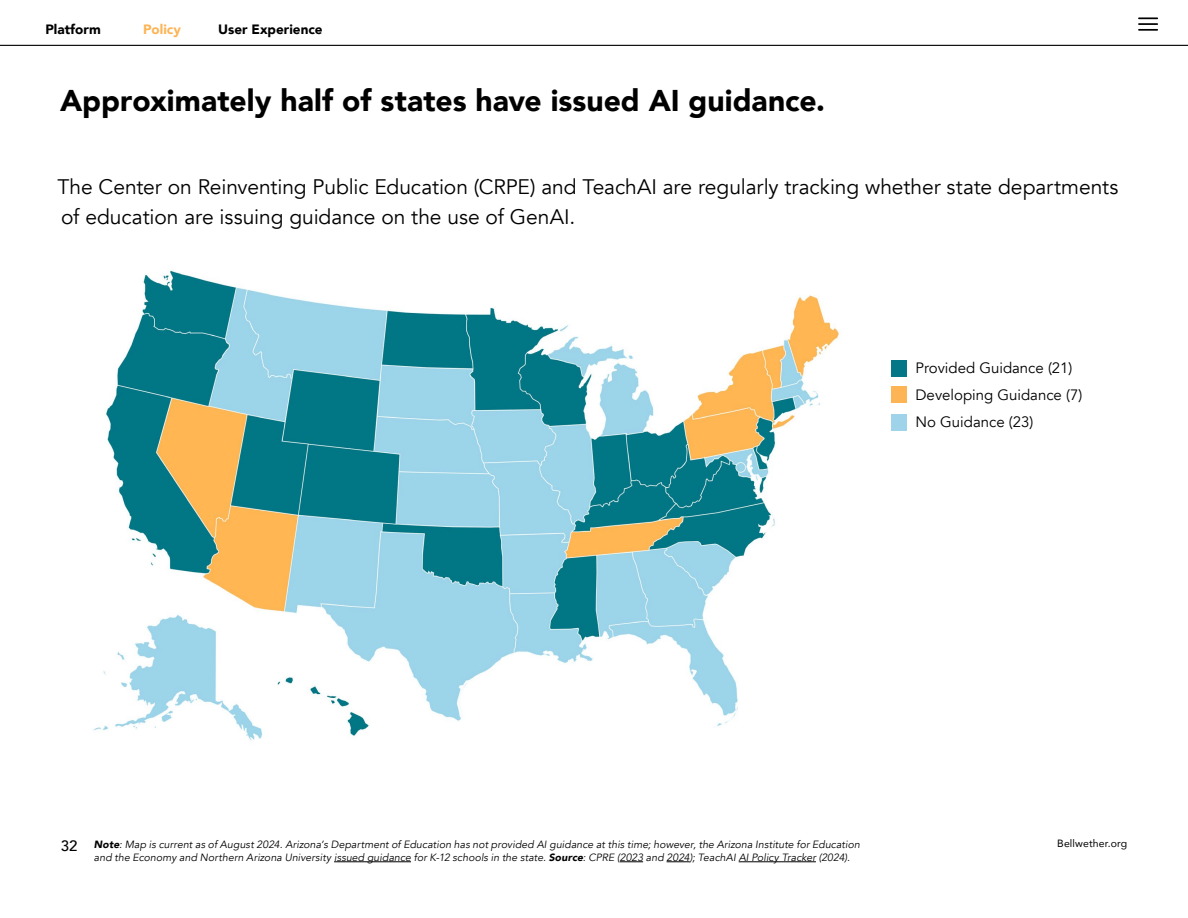
<style>
.page{position:relative;width:1188px;height:918px;background:#fff}
.page>*{position:absolute;margin:0;border:0;box-sizing:border-box;transform-origin:0 0}
.t1{font:900 30px "Avenir";color:#000}
.t2{font:21px/30px "Avenir";letter-spacing:-.005em;color:#000}
.t3{font:15px/27px "Avenir";color:#000}
.t4{font:500 15px "Avenir";color:#000}
.t5{font:900 13.5px "Avenir";color:#000}
.t6{font:900 13.5px "Avenir";color:#fcb455}
.t7{font:italic 10.5px/13.5px "Avenir";letter-spacing:.01em;color:#000}
.t8{font:10.5px "Avenir";letter-spacing:.01em;color:#000}
.s1{font-weight:900}
</style>
<div class="page">
<hr style="left:0;top:45px;width:1188px;height:1px;background:#000">
<svg style="left:1139px;top:17px;width:18px;height:14px"></svg>
<div style="left:891px;top:361px;width:16px;height:16px;background:#037786"></div>
<div style="left:891px;top:387px;width:16px;height:16px;background:#fcb455"></div>
<div style="left:891px;top:414px;width:16px;height:16px;background:#9ed3ea"></div>
<img style="left:93px;top:270px;width:746px;height:471px">
<hr style="left:334px;top:862px;width:77px;height:1px;background:#000">
<svg style="left:620px;top:862px;width:23px;height:1px"></svg>
<svg style="left:667px;top:862px;width:23px;height:1px"></svg>
<hr style="left:739px;top:862px;width:77px;height:1px;background:#000">
<p class="t5" style="left:45px;top:17px;width:57px">Platform</p>
<p class="t6" style="left:143px;top:17px;width:39px">Policy</p>
<p class="t5" style="left:218px;top:17px;width:106px">User Experience</p>
<h1 class="t1" style="left:60px;top:75px;width:766px">Approximately half of states have issued AI guidance.</h1>
<h2 class="t2" style="left:57px;top:172px;width:1063px">The Center on Reinventing Public Education (CRPE) and TeachAI are regularly tracking whether state departments of education are issuing guidance on the use of GenAI.</h2>
<h3 class="t3" style="left:916px;top:355px;width:168px">Provided Guidance (21)<br>Developing Guidance (7)<br>No Guidance (23)</h3>
<h3 class="t4" style="left:61px;top:832px;width:18px">32</h3>
<p class="t8" style="left:1057px;top:835px;width:71px">Bellwether.org</p>
<p class="t7" style="left:94px;top:837px;width:768px"><span class="s1">Note</span>: Map is current as of August 2024. Arizona’s Department of Education has not provided AI guidance at this time; however, the Arizona Institute for Education and the Economy and Northern Arizona University issued guidance for K-12 schools in the state. <span class="s1">Source</span>: CPRE (2023 and 2024); TeachAI AI Policy Tracker (2024).</p>
</div>
